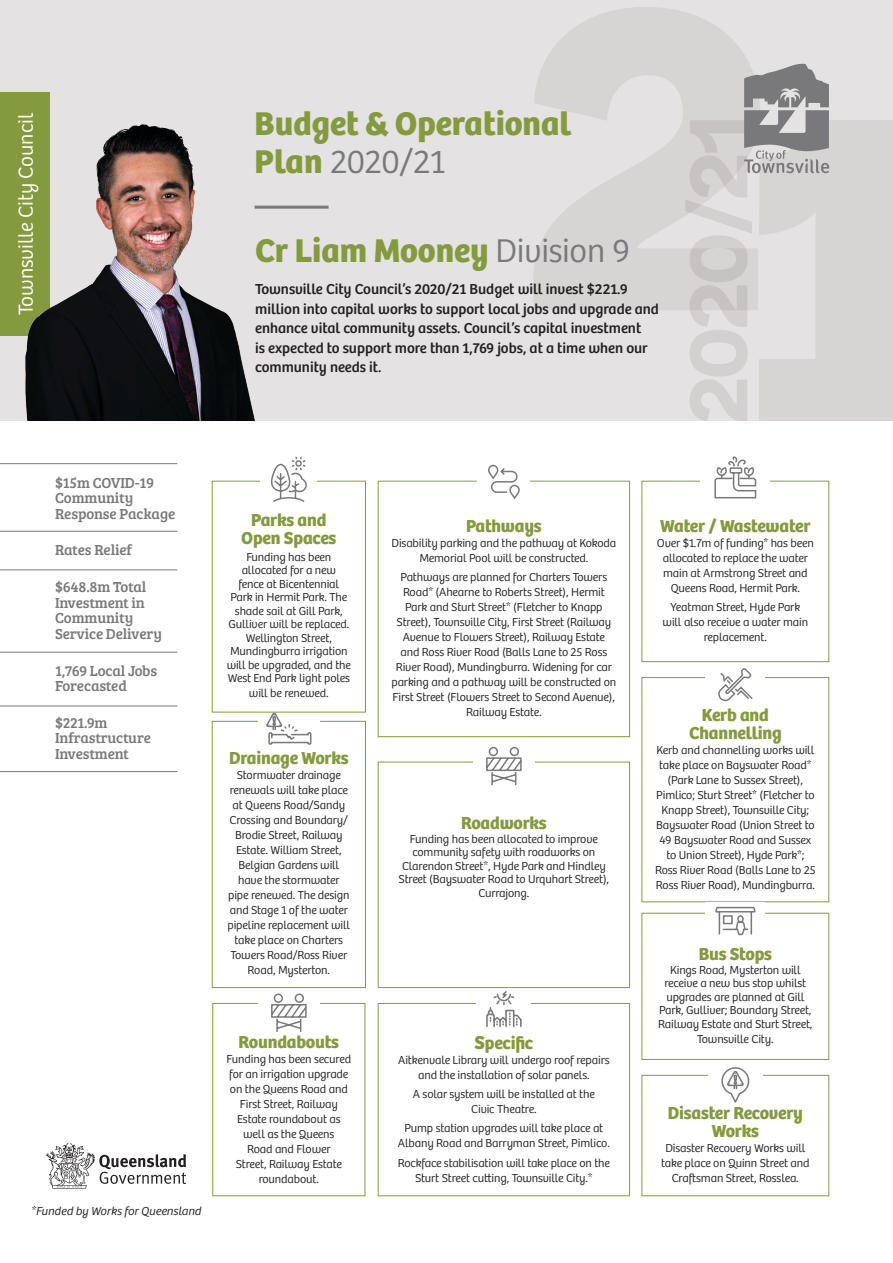
<style>
.page{position:relative;width:893px;height:1263px;background:#fff}
.page>*{position:absolute;margin:0;border:0;box-sizing:border-box;transform-origin:0 0}
.t1{font:700 34.05px/38.7px "Bree";color:#839b3e}
.t2{font:300 21px "Bree";color:#fff}
.Level_2_Heading{font:700 18px/18px "Bree";letter-spacing:-.01em;color:#839b3e;text-align:center}
.t3{font:15px/19.5px "Bree";color:#231f20}
.t4{font:15px/15.5px "Bree Serif";letter-spacing:-.01em;color:#79797b}
.t5{font:italic 300 12.15px "Bree";color:#231f20}
.t6{font:300 12px/15px "Bree";letter-spacing:-.01em;color:#231f20;text-align:center}
.s1{font-weight:300;color:#79797b}
.s2{font-size:19.5px}
</style>
<div class="page">
<div style="left:0;top:0;width:893px;height:421px;background:#e4e2e2"></div>
<div style="left:0;top:92px;width:50px;height:244px;background:#839b3e"></div>
<svg style="left:534px;top:7px;width:359px;height:414px;fill:#d7d4d4"></svg>
<svg style="left:744px;top:64px;width:85px;height:109px"></svg>
<hr style="left:0;top:463px;width:177px;height:1px;background:#79797b">
<hr style="left:0;top:771px;width:177px;height:1px;background:#79797b">
<hr style="left:0;top:531px;width:177px;height:1px;background:#79797b">
<hr style="left:0;top:569px;width:177px;height:1px;background:#79797b">
<hr style="left:0;top:706px;width:177px;height:1px;background:#79797b">
<hr style="left:0;top:652px;width:177px;height:1px;background:#79797b">
<hr style="left:255px;top:206px;width:74px;height:3px;background:#79797b">
<div style="left:378px;top:762px;width:252px;height:226px;border:1px solid #839b3e"></div>
<div style="left:378px;top:481px;width:252px;height:256px;border:1px solid #839b3e"></div>
<div style="left:641px;top:913px;width:188px;height:147px;border:1px solid #839b3e"></div>
<div style="left:212px;top:1003px;width:153px;height:193px;border:1px solid #839b3e"></div>
<div style="left:212px;top:481px;width:154px;height:231px;border:1px solid #839b3e"></div>
<div style="left:212px;top:721px;width:154px;height:267px;border:1px solid #839b3e"></div>
<div style="left:641px;top:1075px;width:188px;height:121px;border:1px solid #839b3e"></div>
<div style="left:378px;top:1003px;width:252px;height:193px;border:1px solid #839b3e"></div>
<img style="left:25px;top:124px;width:232px;height:297px">
<div style="left:261px;top:469px;width:56px;height:31px;background:#fff"></div>
<svg style="left:271px;top:456px;width:36px;height:46px"></svg>
<div style="left:258px;top:718px;width:62px;height:29px;background:#fff"></div>
<svg style="left:265px;top:711px;width:47px;height:34px"></svg>
<svg style="left:714px;top:456px;width:43px;height:43px"></svg>
<div style="left:473px;top:751px;width:62px;height:34px;background:#fff"></div>
<svg style="left:486px;top:746px;width:36px;height:40px"></svg>
<div style="left:478px;top:468px;width:52px;height:28px;background:#fff"></div>
<svg style="left:488px;top:464px;width:32px;height:36px"></svg>
<div style="left:706px;top:902px;width:59px;height:33px;background:#fff"></div>
<svg style="left:715px;top:906px;width:41px;height:30px"></svg>
<div style="left:708px;top:1068px;width:55px;height:30px;background:#fff"></div>
<svg style="left:721px;top:1067px;width:29px;height:36px"></svg>
<svg style="left:718px;top:668px;width:35px;height:34px"></svg>
<div style="left:258px;top:998px;width:62px;height:34px;background:#fff"></div>
<svg style="left:271px;top:993px;width:36px;height:39px"></svg>
<div style="left:477px;top:995px;width:54px;height:30px;background:#fff"></div>
<svg style="left:486px;top:991px;width:36px;height:37px"></svg>
<svg style="left:46px;top:1143px;width:140px;height:45px"></svg>
<h2 class="t2" style="left:14px;top:315px;width:204px;rotate:-90deg">Townsville City Council</h2>
<h1 class="t1" style="left:255px;top:104px;width:318px">Budget &amp; Operational<br>Plan <span class="s1">2020/21</span></h1>
<p class="t1" style="left:255px;top:231px;width:377px">Cr Liam Mooney <span class="s1">Division 9</span></p>
<p class="t3" style="left:255px;top:280px;width:405px">Townsville City Council’s 2020/21 Budget will invest $221.9 million into capital works to support local jobs and upgrade and enhance vital community assets. Council’s capital investment<br>is expected to support more than 1,769 jobs, at a time when our community needs it.</p>
<p class="t4" style="left:55px;top:474px;width:122px">$15m COVID-19<br>Community<br>Response Package</p>
<p class="t4" style="left:55px;top:542px;width:78px">Rates Relief</p>
<p class="t4" style="left:55px;top:578px;width:108px">$648.8m Total<br>Investment in<br>Community<br>Service Delivery</p>
<p class="t4" style="left:55px;top:662px;width:104px">1,769 Local Jobs<br>Forecasted</p>
<p class="t4" style="left:55px;top:714px;width:98px">$221.9m<br>Infrastructure<br>Investment</p>
<p class="t5" style="left:31px;top:1204px;width:172px">*Funded by Works for Queensland</p>
<p class="Level_2_Heading" style="left:241px;top:511px;width:97px">Parks and<br>Open Spaces</p>
<p class="t6" style="left:227px;top:550px;width:126px;line-height:13.5px">Funding has been allocated for a new<br>fence at Bicentennial<br>Park in Hermit Park. The shade sail at Gill Park,<br>Gulliver will be replaced.<br>Wellington Street,<br>Mundingburra irrigation will be upgraded, and the<br>West End Park light poles</p>
<p class="t6" style="left:249px;top:686px;width:81px">will be renewed.</p>
<p class="Level_2_Heading" style="left:229px;top:749px;width:121px">Drainage Works</p>
<p class="t6" style="left:227px;top:768px;width:124px">Stormwater drainage renewals will take place at Queens Road/Sandy<br>Crossing and Boundary/<br>Brodie Street, Railway<br>Estate. William Street,<br>Belgian Gardens will have the stormwater pipe renewed. The design and Stage 1 of the water pipeline replacement will take place on Charters<br>Towers Road/Ross River<br>Road, Mysterton.</p>
<p class="Level_2_Heading" style="left:466px;top:517px;width:77px">Pathways</p>
<p class="t6" style="left:391px;top:535px;width:226px">Disability parking and the pathway at Kokoda<br>Memorial Pool will be constructed.</p>
<p class="t6" style="left:391px;top:570px;width:226px">Pathways are planned for Charters Towers Road* (Ahearne to Roberts Street), Hermit Park and Sturt Street* (Fletcher to Knapp Street), Townsville City, First Street (Railway Avenue to Flowers Street), Railway Estate<br>and Ross River Road (Balls Lane to 25 Ross River Road), Mundingburra. Widening for car parking and a pathway will be constructed on First Street (Flowers Street to Second Avenue), Railway Estate.</p>
<p class="Level_2_Heading" style="left:461px;top:814px;width:87px">Roadworks</p>
<p class="t6" style="left:398px;top:832px;width:212px;line-height:13.5px">Funding has been allocated to improve community safety with roadworks on Clarendon Street*, Hyde Park and Hindley Street (Bayswater Road to Urquhart Street), Currajong.</p>
<p class="Level_2_Heading" style="left:660px;top:517px;width:152px">Water / Wastewater</p>
<p class="t6" style="left:657px;top:535px;width:158px">Over $1.7m of funding* has been allocated to replace the water main at Armstrong Street and<br>Queens Road, Hermit Park.</p>
<p class="t6" style="left:663px;top:600px;width:147px">Yeatman Street, Hyde Park will also receive a water main replacement.</p>
<p class="Level_2_Heading" style="left:689px;top:706px;width:94px">Kerb and<br>Channelling</p>
<p class="t6" style="left:655px;top:742px;width:162px">Kerb and channelling works will take place on Bayswater Road* (Park Lane to Sussex Street),<br>Pimlico; Sturt Street* (Fletcher to<br>Knapp Street), Townsville City;<br>Bayswater Road (Union Street to<br>49 Bayswater Road and Sussex to Union Street), Hyde Park*;<br>Ross River Road (Balls Lane to 25<br>Ross River Road), Mundingburra.</p>
<p class="Level_2_Heading" style="left:699px;top:945px;width:75px">Bus Stops</p>
<p class="t6" style="left:658px;top:963px;width:156px;line-height:13.5px">Kings Road, Mysterton will receive a new bus stop whilst upgrades are planned at Gill<br>Park, Gulliver; Boundary Street,<br>Railway Estate and Sturt Street,</p>
<p class="Level_2_Heading" style="left:239px;top:1033px;width:102px">Roundabouts</p>
<p class="t6" style="left:697px;top:1031px;width:78px">Townsville City.</p>
<p class="t6" style="left:227px;top:1051px;width:126px">Funding has been secured for an irrigation upgrade on the Queens Road and<br>First Street, Railway<br>Estate roundabout as well as the Queens<br>Road and Flower<br>Street, Railway Estate roundabout.</p>
<p class="Level_2_Heading" style="left:474px;top:1034px;width:60px"><span class="s2">S</span>pecific</p>
<p class="t6" style="left:398px;top:1052px;width:213px">Aitkenvale Library will undergo roof repairs and the installation of solar panels.</p>
<p class="t6" style="left:413px;top:1087px;width:183px">A solar system will be installed at the<br>Civic Theatre.</p>
<p class="t6" style="left:398px;top:1121px;width:213px">Pump station upgrades will take place at<br>Albany Road and Barryman Street, Pimlico.</p>
<p class="t6" style="left:398px;top:1155px;width:214px">Rockface stabilisation will take place on the<br>Sturt Street cutting, Townsville City.*</p>
<p class="Level_2_Heading" style="left:668px;top:1104px;width:137px">Disaster Recovery<br>Works</p>
<p class="t6" style="left:661px;top:1141px;width:150px">Disaster Recovery Works will take place on Quinn Street and<br>Craftsman Street, Rosslea.</p>
</div>
